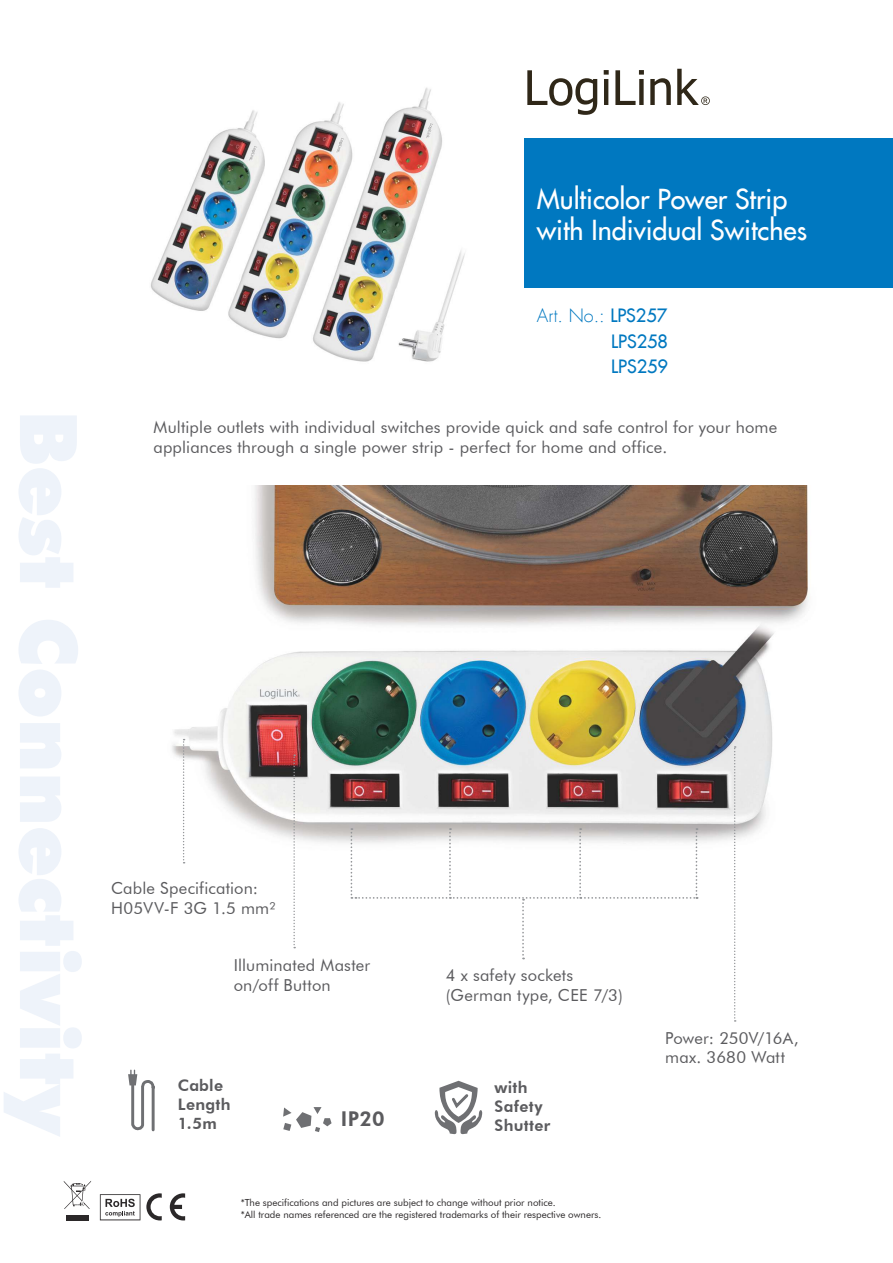
<style>
.page{position:relative;width:893px;height:1263px;background:#fff}
.page>*{position:absolute;margin:0;border:0;box-sizing:border-box;transform-origin:0 0}
.t1{font:27px/31.5px "Futura LT";color:#fff}
.t2{font:800 20.4px "Futura BT";color:#5b5b5e}
.t3{font:18px/25.3px "Futura LT";color:#0078c0;text-align:justify}
.t4{font:16.5px/19.8px "Futura BT";letter-spacing:.01em;color:#5b5b5e}
.t5{font:800 15.9px/19px "Futura BT";letter-spacing:.015em;color:#5b5b5e}
.t6{font:9.75px/11.7px "Futura BT";color:#2b2829}
.s1{font-weight:300}
</style>
<div class="page">
<svg style="left:100px;top:1194px;width:40px;height:26px"></svg>
<svg style="left:64px;top:1181px;width:27px;height:28px"></svg>
<div style="left:66px;top:1215px;width:23px;height:5px;background:#2b2829"></div>
<svg style="left:146px;top:1193px;width:16px;height:27px"></svg>
<svg style="left:170px;top:1193px;width:15px;height:27px"></svg>
<div style="left:524px;top:138px;width:369px;height:150px;background:#0078c0"></div>
<svg style="left:527px;top:69px;width:183px;height:46px"></svg>
<svg style="left:283px;top:1107px;width:49px;height:25px"></svg>
<svg style="left:128px;top:1070px;width:27px;height:62px"></svg>
<svg style="left:434px;top:1081px;width:49px;height:54px"></svg>
<img style="left:151px;top:87px;width:314px;height:275px">
<img style="left:172px;top:486px;width:637px;height:362px">
<svg style="left:734px;top:746px;width:2px;height:276px"></svg>
<svg style="left:350px;top:828px;width:347px;height:131px"></svg>
<svg style="left:293px;top:754px;width:2px;height:194px"></svg>
<svg style="left:183px;top:739px;width:2px;height:124px"></svg>
<h1 class="t1" style="left:537px;top:185px;width:272px">Multicolor Power Strip with Individual Switches</h1>
<p class="t3" style="left:611px;top:304px;width:58px;text-indent:-74px"><span class="s1">Art. No.:</span> LPS257<br>LPS258<br>LPS259</p>
<p class="t4" style="left:154px;top:419px;width:625px">Multiple outlets with individual switches provide quick and safe control for your home appliances through a single power strip - perfect for home and office.</p>
<p class="t4" style="left:111px;top:879px;width:166px">Cable Specification:<br>H05VV-F 3G 1.5 mm²</p>
<p class="t4" style="left:234px;top:956px;width:138px">Illuminated Master on/off Button</p>
<p class="t4" style="left:446px;top:966px;width:178px">4 x safety sockets (German type, CEE 7/3)</p>
<p class="t5" style="left:178px;top:1077px;width:54px">Cable<br>Length<br>1.5m</p>
<p class="t2" style="left:341px;top:1111px;width:45px">IP20</p>
<p class="t5" style="left:495px;top:1079px;width:57px">with<br>Safety<br>Shutter</p>
<p class="t6" style="left:241px;top:1197px;width:362px">*The specifications and pictures are subject to change without prior notice.<br>*All trade names referenced are the registered trademarks of their respective owners.</p>
<p class="t4" style="left:665px;top:1029px;width:135px">Power: 250V/16A, max. 3680 Watt</p>
</div>
